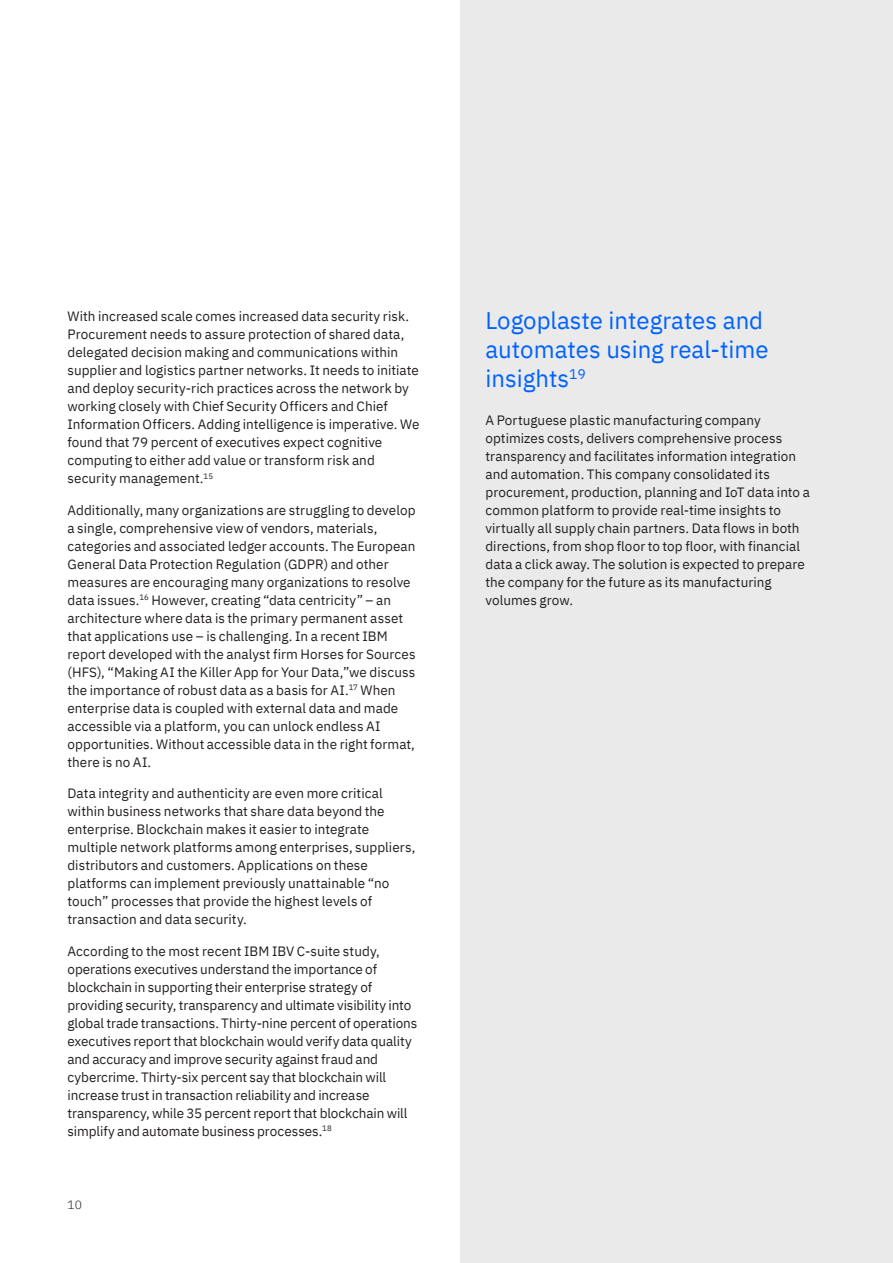
<style>
.page{position:relative;width:893px;height:1263px;background:#fff}
.page>*{position:absolute;margin:0;border:0;box-sizing:border-box;transform-origin:0 0}
.t1{font:24px/28.8px "IBM Plex Sans";color:#0062ff}
.t2{font:13.5px/18px "IBM Plex Sans";letter-spacing:.005em;color:#231f20}
.t3{font:300 12px "IBM Plex Sans";color:#231f20}
</style>
<div class="page">
<div style="left:460px;top:0;width:433px;height:1263px;background:#eaeaea"></div>
<p class="t2" style="left:68px;top:306px;width:353px">With increased scale comes increased data security risk.<br>Procurement needs to assure protection of shared data, delegated decision making and communications within supplier and logistics partner networks. It needs to initiate and deploy security-rich practices across the network by working closely with Chief Security Officers and Chief Information Officers. Adding intelligence is imperative. We found that 79 percent of executives expect cognitive computing to either add value or transform risk and security management.<sup>15</sup></p>
<p class="t2" style="left:68px;top:500px;width:350px">Additionally, many organizations are struggling to develop a single, comprehensive view of vendors, materials, categories and associated ledger accounts. The European General Data Protection Regulation (GDPR) and other measures are encouraging many organizations to resolve data issues.<sup>16</sup> However, creating “data centricity” – an architecture where data is the primary permanent asset that applications use – is challenging. In a recent IBM report developed with the analyst firm Horses for Sources (HFS), “Making AI the Killer App for Your Data,”we discuss the importance of robust data as a basis for AI.<sup>17</sup> When enterprise data is coupled with external data and made accessible via a platform, you can unlock endless AI opportunities. Without accessible data in the right format, there is no AI.</p>
<p class="t2" style="left:68px;top:783px;width:349px">Data integrity and authenticity are even more critical within business networks that share data beyond the enterprise. Blockchain makes it easier to integrate multiple network platforms among enterprises, suppliers, distributors and customers. Applications on these platforms can implement previously unattainable “no touch” processes that provide the highest levels of transaction and data security.</p>
<p class="t2" style="left:68px;top:941px;width:351px">According to the most recent IBM IBV C-suite study, operations executives understand the importance of blockchain in supporting their enterprise strategy of providing security, transparency and ultimate visibility into global trade transactions. Thirty-nine percent of operations executives report that blockchain would verify data quality and accuracy and improve security against fraud and cybercrime. Thirty-six percent say that blockchain will increase trust in transaction reliability and increase transparency, while 35 percent report that blockchain will simplify and automate business processes.<sup>18</sup></p>
<p class="t3" style="left:68px;top:1196px;width:16px">10</p>
<h1 class="t1" style="left:485px;top:304px;width:285px">Logoplaste integrates and automates using real-time insights<sup>19</sup></h1>
<p class="t2" style="left:485px;top:410px;width:326px">A Portuguese plastic manufacturing company optimizes costs, delivers comprehensive process transparency and facilitates information integration and automation. This company consolidated its procurement, production, planning and IoT data into a common platform to provide real-time insights to virtually all supply chain partners. Data flows in both directions, from shop floor to top floor, with financial data a click away. The solution is expected to prepare the company for the future as its manufacturing volumes grow.</p>
</div>
